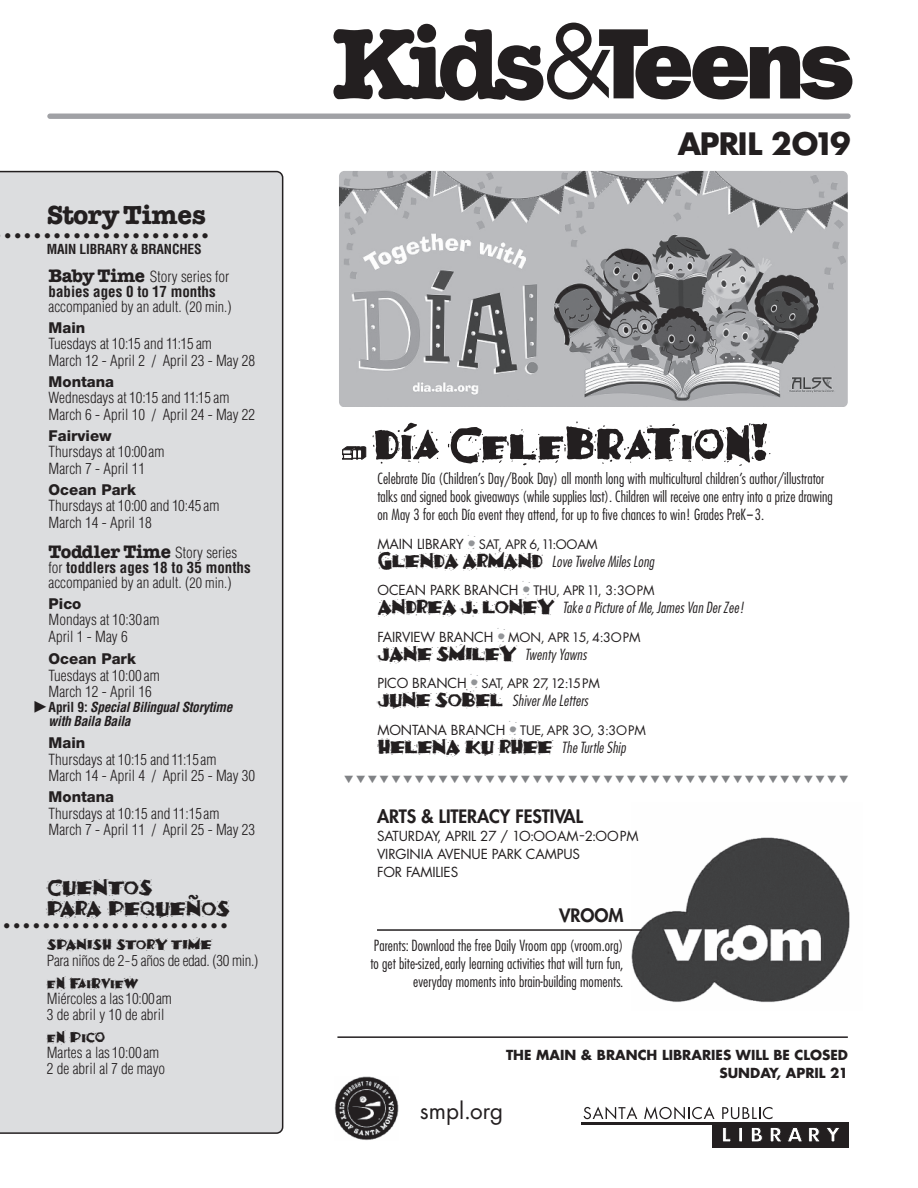
<style>
.page{position:relative;width:918px;height:1188px;background:#fff}
.page>*{position:absolute;margin:0;border:0;box-sizing:border-box;transform-origin:0 0}
.t1{font:52.5px "Fajita ICG Mild";letter-spacing:-.03em;color:#231f20}
.t2{font:700 30px "Futura";letter-spacing:-.04em;color:#231f20}
.t3{font:700 27px "American Typewriter";letter-spacing:-.005em;color:#231f20}
.t4{font:24px/21px "Fajita ICG Mild";letter-spacing:-.025em;color:#231f20}
.t5{font:22.5px "Futura";color:#231f20}
.t6{font:700 18.75px "American Typewriter";letter-spacing:-.01em;color:#231f20}
.t7{font:800 18px "Futura";letter-spacing:-.005em;color:#231f20}
.t8{font:17.25px "Fajita ICG Mild";letter-spacing:-.02em;color:#231f20}
.t9{font:16.5px "Fajita ICG Mild";letter-spacing:-.02em;color:#231f20}
.t10{font:300 condensed 15px/16.5px "Helvetica";color:#231f20}
.t11{font:300 condensed 15px/18px "Futura";letter-spacing:.005em;color:#231f20;text-align:right}
.t12{font:italic 300 condensed 15px "Futura";letter-spacing:.01em;color:#231f20}
.t13{font:800 15px "Helvetica Neue";color:#231f20}
.t14{font:300 condensed 15px "Helvetica";letter-spacing:-.02em;color:#231f20}
.t15{font:13.5px/18px "Futura";letter-spacing:-.01em;color:#231f20}
.t16{font:700 13.5px/18px "Futura";color:#231f20;text-align:right}
.t17{font:italic 700 condensed 13.5px/14.2px "Helvetica";letter-spacing:-.025em;color:#231f20}
.t18{font:700 condensed 13.5px "Helvetica";letter-spacing:-.01em;color:#231f20}
.t19{font:12.75px "Futura";letter-spacing:-.01em;color:#231f20}
.t20{font:10.5px "Zapf Dingbats";color:#808285}
.t21{font:9px "Wingdings";color:#231f20}
.s1{font-family:"American Typewriter";font-weight:700;font-stretch:normal;font-size:18.75px}
.s2{font-weight:700}
.s3{font-size:14.25px}
.s4{font-family:"Helvetica";font-weight:300;font-stretch:condensed;font-size:15px}
.s5{font-style:normal}
.s6{font-size:13.5px}
.s7{font-family:"Fajita ICG Mild";font-size:22.5px;color:#939598}
.s8{font-family:"Fajita ICG Mild";font-weight:400;font-style:normal;font-stretch:normal;font-size:22.5px}
</style>
<div class="page">
<img style="left:631px;top:837px;width:219px;height:166px">
<hr style="left:377px;top:929px;width:265px;height:2px;background:#231f20">
<svg style="left:333px;top:23px;width:519px;height:78px"></svg>
<div style="left:47px;top:114px;width:804px;height:5px;background:#a0a1a5;border-radius:3px"></div>
<img style="left:335px;top:1077px;width:63px;height:63px">
<div style="left:712px;top:1122px;width:136px;height:26px;background:#231f20"></div>
<hr style="left:739px;top:1127px;width:4px;height:15px;background:#fff">
<svg style="left:723px;top:1127px;width:8px;height:15px"></svg>
<div style="left:738px;top:1127px;width:5px;height:15px;border:1px solid #231f20"></div>
<svg style="left:751px;top:1127px;width:12px;height:15px"></svg>
<svg style="left:770px;top:1127px;width:70px;height:15px"></svg>
<svg style="left:584px;top:1107px;width:53px;height:13px"></svg>
<svg style="left:644px;top:1106px;width:71px;height:14px"></svg>
<svg style="left:722px;top:1107px;width:51px;height:12px"></svg>
<hr style="left:581px;top:1122px;width:132px;height:3px;background:#231f20">
<div style="left:0;top:171px;width:283px;height:963px;background:#dcdddf"></div>
<hr style="left:337px;top:1036px;width:511px;height:2px;background:#231f20">
<img style="left:339px;top:171px;width:509px;height:236px;border-radius:5px">
<svg style="left:342px;top:446px;width:24px;height:13px"></svg>
<svg style="left:35px;top:701px;width:11px;height:12px"></svg>
<h3 class="t3" style="left:47px;top:191px;width:161px">StoryTimes</h3>
<p class="t18" style="left:47px;top:242px;width:156px">MAIN LIBRARY&amp; BRANCHES</p>
<p class="t21" style="left:5px;top:231px;width:206px">●●●●●●●●●●●●●●●●●●●●●</p>
<p class="t10" style="left:49px;top:269px;width:184px;line-height:15px"><span class="s1">Baby Time</span> Story series for <span class="s2">babies ages 0 to 17 months </span>accompanied by an adult. (<span class="s3">20 min.</span>)</p>
<p class="t13" style="left:49px;top:322px;width:38px">Main</p>
<p class="t10" style="left:49px;top:336px;width:208px">Tuesdays at 10:15 and 11:15 am<br>March 12 - April 2 / April 23 - May 28</p>
<p class="t13" style="left:49px;top:376px;width:67px">Montana</p>
<p class="t10" style="left:49px;top:390px;width:208px">Wednesdays at 10:15 and 11:15 am<br>March 6 - April 10 / April 24 - May 22</p>
<p class="t13" style="left:49px;top:430px;width:65px">Fairview</p>
<p class="t10" style="left:49px;top:444px;width:117px">Thursdays at 10:00am<br>March 7 - April 11</p>
<p class="t13" style="left:49px;top:484px;width:89px">Ocean Park</p>
<p class="t10" style="left:49px;top:498px;width:172px">Thursdays at 10:00 and 10:45 am<br>March 14 - April 18</p>
<p class="t6" style="left:49px;top:535px;width:190px">Toddler Time <span class="s4">Story series</span></p>
<p class="t10" style="left:49px;top:560px;width:204px;line-height:15px">for <span class="s2">toddlers ages 18 to 35 months </span>accompanied by an adult. (<span class="s3">20 min.</span>)</p>
<p class="t13" style="left:49px;top:598px;width:34px">Pico</p>
<p class="t10" style="left:49px;top:612px;width:112px">Mondays at 10:30am<br>April 1 - May 6</p>
<p class="t13" style="left:49px;top:654px;width:89px">Ocean Park</p>
<p class="t10" style="left:49px;top:668px;width:113px">Tuesdays at 10:00 am<br>March 12 - April 16</p>
<p class="t17" style="left:49px;top:700px;width:185px"><span class="s5">April 9:</span> Special Bilingual Storytime with Baila Baila</p>
<p class="t13" style="left:49px;top:738px;width:38px">Main</p>
<p class="t10" style="left:49px;top:752px;width:208px">Thursdays at 10:15 and 11:15am<br>March 14 - April 4 / April 25 - May 30</p>
<p class="t13" style="left:49px;top:792px;width:67px">Montana</p>
<p class="t10" style="left:49px;top:806px;width:208px">Thursdays at 10:15 and 11:15am<br>March 7 - April 11 / April 25 - May 23</p>
<h3 class="t4" style="left:47px;top:875px;width:185px">CUENTOS<br>PARA PEQUEÑOS</h3>
<p class="t9" style="left:47px;top:934px;width:167px">SPANISH STORY TIME</p>
<p class="t14" style="left:47px;top:952px;width:213px">Para niños de 2– 5 años de edad. (30 min.)</p>
<p class="t8" style="left:47px;top:972px;width:93px">en Fairview</p>
<p class="t10" style="left:47px;top:991px;width:126px;line-height:15.8px">Miércoles a las10:00am<br>3 de abril y 10 de abril</p>
<p class="t8" style="left:47px;top:1026px;width:60px">en Pico</p>
<p class="t10" style="left:47px;top:1045px;width:120px;line-height:15.8px">Martes a las 10:00am<br>2 de abril al 7 de mayo</p>
<p class="t21" style="left:4px;top:921px;width:225px">●●●●●●●●●●●●●●●●●●●●●●●</p>
<h2 class="t2" style="left:678px;top:131px;width:174px">APRIL 2O19</h2>
<h1 class="t1" style="left:372px;top:410px;width:398px">Día Celebration!</h1>
<p class="t11" style="left:378px;top:471px;width:457px;text-align:left">Celebrate Día (Children’s Day/Book Day) all month long with multicultural children’s author/illustrator talks and signed book giveaways (while supplies last). Children will receive one entry into a prize drawing on May 3 for each Día event they attend, for up to five chances to win! Grades PreK– 3.</p>
<p class="t19" style="left:378px;top:538px;width:222px"><span class="s6">MAIN LIBRARY</span> <span class="s7">•</span> SAT, APR 6,11:OOAM</p>
<p class="t12" style="left:378px;top:555px;width:278px"><span class="s8">GLENDAARMAND</span> Love Twelve Miles Long</p>
<p class="t19" style="left:378px;top:585px;width:279px"><span class="s6">OCEAN PARK BRANCH</span> <span class="s7">•</span> THU, APR11, 3:3OPM</p>
<p class="t12" style="left:378px;top:601px;width:368px"><span class="s8">ANDREAJ. LONEY</span> Take a Picture of Me, James Van Der Zee!</p>
<p class="t19" style="left:378px;top:631px;width:265px"><span class="s6">FAIRVIEW BRANCH</span> <span class="s7">•</span> MON, APR15, 4:3OPM</p>
<p class="t12" style="left:378px;top:648px;width:211px"><span class="s8">JANE SMILEY</span> Twenty Yawns</p>
<p class="t19" style="left:378px;top:678px;width:224px"><span class="s6">PICO BRANCH</span> <span class="s7">•</span> SAT, APR 27, 12:15PM</p>
<p class="t12" style="left:378px;top:694px;width:212px"><span class="s8">JUNE SOBEL</span> Shiver Me Letters</p>
<p class="t19" style="left:378px;top:724px;width:270px"><span class="s6">MONTANA BRANCH</span> <span class="s7">•</span> TUE, APR 3O, 3:3OPM</p>
<p class="t12" style="left:378px;top:741px;width:250px"><span class="s8">HELENA KU RHEE</span> The Turtle Ship</p>
<p class="t20" style="left:344px;top:773px;width:506px">▼▼▼▼▼▼▼▼▼▼▼▼▼▼▼▼▼▼▼▼▼▼▼▼▼▼▼▼▼▼▼▼▼▼▼▼▼▼▼▼▼▼▼</p>
<p class="t7" style="left:377px;top:807px;width:207px">ARTS &amp; LITERACY FESTIVAL</p>
<p class="t15" style="left:377px;top:828px;width:263px">SATURDAY, APRIL 27 / 1O:OOAM –2:OOPM<br>VIRGINIA AVENUE PARK CAMPUS<br>FOR FAMILIES</p>
<p class="t7" style="left:559px;top:907px;width:66px">VROOM</p>
<p class="t11" style="left:370px;top:937px;width:255px">Parents: Download the free Daily Vroom app (vroom.org) to get bite-sized,early learning activities that will turn fun, everyday moments into brain-building moments.</p>
<p class="t16" style="left:506px;top:1047px;width:343px">THE MAIN &amp; BRANCH LIBRARIES WILL BE CLOSED<br>SUNDAY, APRIL 21</p>
<h3 class="t5" style="left:420px;top:1101px;width:85px">smpl.org</h3>
</div>
